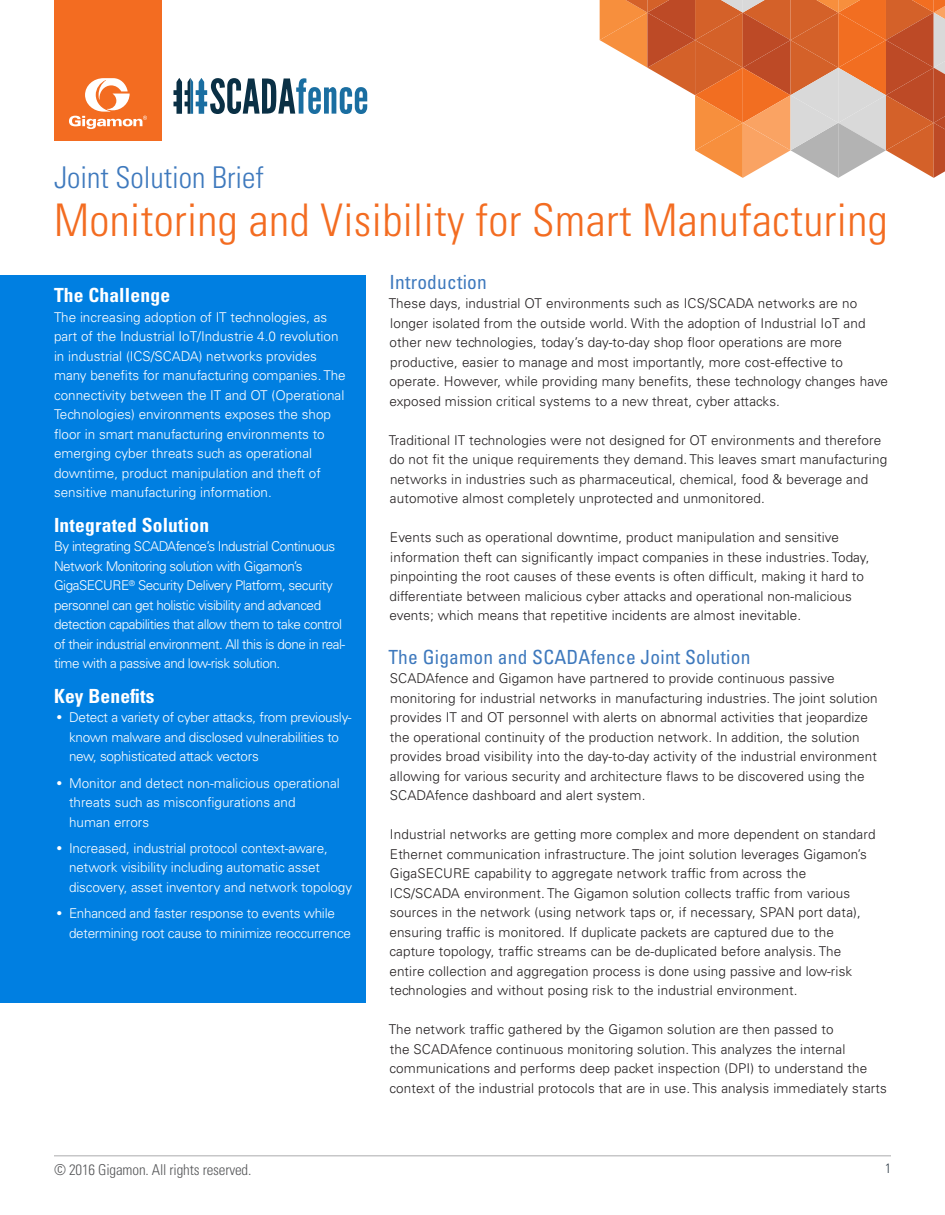
<style>
.page{position:relative;width:945px;height:1215px;background:#fff}
.page>*{position:absolute;margin:0;border:0;box-sizing:border-box;transform-origin:0 0}
.t1{font:300 condensed 45px "Univers LT Std";letter-spacing:.01em;color:#f36c21}
.t2{font:300 condensed 30px "Univers LT Std";color:#3e79bd}
.t3{font:condensed 19.5px "Univers LT Std";letter-spacing:.01em;color:#3e79bd}
.t4{font:700 condensed 19.5px "Univers LT Std";letter-spacing:.01em;color:#fff}
.t5{font:300 condensed 15px "Univers LT Std";letter-spacing:-.01em;color:#57585a}
.t6{font:300 13.5px/19.5px "Univers LT Std";letter-spacing:.01em;color:#231f20}
.Bullets{font:300 13.5px/19.5px "Univers LT Std";letter-spacing:-.01em;color:#fff}
.Bullets-2{font:300 13.5px/19.5px "Univers LT Std";letter-spacing:-.035em;color:#fff}
.t7{font:300 condensed 13.5px "Univers LT Std";color:#313d48}
.s1{font-weight:400;font-stretch:condensed}
</style>
<div class="page">
<hr style="left:54px;top:1155px;width:837px;height:1px;background:#57585a">
<div style="left:54px;top:0;width:108px;height:140px;background:#f36c21"></div>
<svg style="left:69px;top:78px;width:78px;height:51px"></svg>
<svg style="left:600px;top:0;width:345px;height:178px"></svg>
<div style="left:0;top:275px;width:366px;height:728px;background:#007fe1"></div>
<svg style="left:173px;top:78px;width:194px;height:36px"></svg>
<p class="t2" style="left:54px;top:160px;width:211px">Joint Solution Brief</p>
<p class="t1" style="left:54px;top:193px;width:835px">Monitoring and Visibility for Smart Manufacturing</p>
<p class="t4" style="left:54px;top:284px;width:118px">The Challenge</p>
<p class="Bullets" style="left:54px;top:307px;width:293px">The increasing adoption of IT technologies, as part of the Industrial IoT/Industrie 4.0 revolution in industrial (ICS/SCADA) networks provides many benefits for manufacturing companies. The connectivity between the IT and OT (Operational Technologies) environments exposes the shop floor in smart manufacturing environments to emerging cyber threats such as operational downtime, product manipulation and theft of sensitive manufacturing information.</p>
<p class="t4" style="left:54px;top:513px;width:157px">Integrated Solution</p>
<p class="Bullets-2" style="left:54px;top:537px;width:293px">By integrating SCADAfence’s Industrial Continuous Network Monitoring solution with Gigamon’s GigaSECURE<sup>®</sup> Security Delivery Platform, security personnel can get holistic visibility and advanced detection capabilities that allow them to take control of their industrial environment. All this is done in real&shy;time with a passive and low-risk solution.</p>
<p class="t4" style="left:54px;top:684px;width:102px">Key Benefits</p>
<p class="Bullets" style="left:69px;top:708px;width:284px;text-indent:-12px"><span class="s1">•</span> Detect a variety of cyber attacks, from previously&shy;known malware and disclosed vulnerabilities to new, sophisticated attack vectors</p>
<p class="Bullets" style="left:69px;top:773px;width:272px;text-indent:-12px"><span class="s1">•</span> Monitor and detect non-malicious operational threats such as misconfigurations and human errors</p>
<p class="Bullets" style="left:69px;top:838px;width:285px;text-indent:-12px"><span class="s1">•</span> Increased, industrial protocol context-aware, network visibility including automatic asset discovery, asset inventory and network topology</p>
<p class="Bullets" style="left:69px;top:904px;width:284px;text-indent:-12px"><span class="s1">•</span> Enhanced and faster response to events while determining root cause to minimize reoccurrence</p>
<p class="t3" style="left:390px;top:270px;width:99px">Introduction</p>
<p class="t6" style="left:389px;top:294px;width:501px">These days, industrial OT environments such as ICS/SCADA networks are no longer isolated from the outside world. With the adoption of Industrial IoT and other new technologies, today’s day-to-day shop floor operations are more productive, easier to manage and most importantly, more cost-effective to operate. However, while providing many benefits, these technology changes have exposed mission critical systems to a new threat, cyber attacks.</p>
<p class="t6" style="left:389px;top:430px;width:500px">Traditional IT technologies were not designed for OT environments and therefore do not fit the unique requirements they demand. This leaves smart manufacturing networks in industries such as pharmaceutical, chemical, food &amp; beverage and automotive almost completely unprotected and unmonitored.</p>
<p class="t6" style="left:389px;top:528px;width:482px">Events such as operational downtime, product manipulation and sensitive information theft can significantly impact companies in these industries. Today, pinpointing the root causes of these events is often difficult, making it hard to differentiate between malicious cyber attacks and operational non-malicious events; which means that repetitive incidents are almost inevitable.</p>
<p class="t3" style="left:388px;top:645px;width:364px">The Gigamon and SCADAfence Joint Solution</p>
<p class="t6" style="left:390px;top:669px;width:489px">SCADAfence and Gigamon have partnered to provide continuous passive monitoring for industrial networks in manufacturing industries. The joint solution provides IT and OT personnel with alerts on abnormal activities that jeopardize the operational continuity of the production network. In addition, the solution provides broad visibility into the day-to-day activity of the industrial environment allowing for various security and architecture flaws to be discovered using the SCADAfence dashboard and alert system.</p>
<p class="t6" style="left:389px;top:825px;width:488px">Industrial networks are getting more complex and more dependent on standard Ethernet communication infrastructure. The joint solution leverages Gigamon’s GigaSECURE capability to aggregate network traffic from across the ICS/SCADA environment. The Gigamon solution collects traffic from various sources in the network (using network taps or, if necessary, SPAN port data), ensuring traffic is monitored. If duplicate packets are captured due to the capture topology, traffic streams can be de-duplicated before analysis. The entire collection and aggregation process is done using passive and low-risk technologies and without posing risk to the industrial environment.</p>
<p class="t6" style="left:389px;top:1020px;width:500px">The network traffic gathered by the Gigamon solution are then passed to<br>the SCADAfence continuous monitoring solution. This analyzes the internal communications and performs deep packet inspection (DPI) to understand the context of the industrial protocols that are in use. This analysis immediately starts</p>
<p class="t5" style="left:54px;top:1160px;width:199px">© 2016 Gigamon. All rights reserved.</p>
<p class="t7" style="left:885px;top:1161px;width:7px">1</p>
</div>
